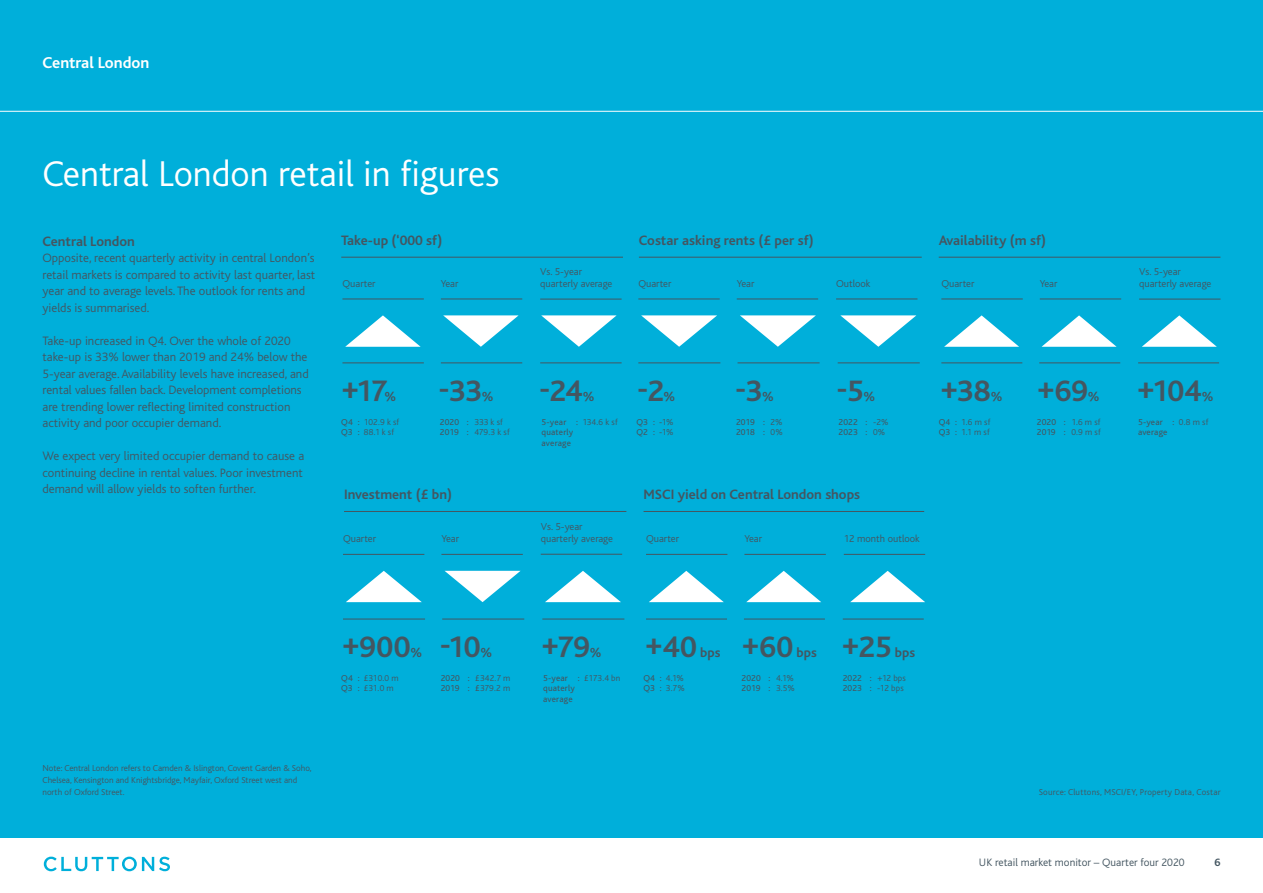
<style>
.page{position:relative;width:1263px;height:893px;background:#fff}
.page>*{position:absolute;margin:0;border:0;box-sizing:border-box;transform-origin:0 0}
.t1{font:300 37.5px "Bliss";color:#fff}
.t2{font:700 30.9px "Bliss";letter-spacing:-.01em;color:#445661}
.t3{font:700 16.5px "Bliss";color:#fff}
.t4{font:700 14.25px "Bliss";color:#445661}
.t5{font:700 13.8px "Bliss";letter-spacing:.01em;color:#445661}
.t6{font:300 12.75px/16.5px "Bliss";color:#445661}
.t7{font:300 11.25px "Bliss";color:#445661}
.t8{font:700 11.25px "Bliss";color:#445661}
.t9{font:300 10.5px/12px "Bliss";color:#445661}
.t10{font:300 9px/10.5px "Bliss";color:#445661}
.t11{font:9px/10.5px "Bliss";letter-spacing:.015em;color:#445661}
.t12{font:300 9px "Bliss";letter-spacing:.02em;color:#445661}
.t13{font:9px/10.5px "Bliss";letter-spacing:-.005em;color:#445661}
.s1{font-weight:400}
.s2{font-weight:300}
</style>
<div class="page">
<div style="left:0;top:0;width:1263px;height:837px;background:#00afda"></div>
<hr style="left:341px;top:257px;width:282px;height:1px;background:#445661">
<hr style="left:939px;top:257px;width:281px;height:1px;background:#445661">
<hr style="left:639px;top:257px;width:283px;height:1px;background:#445661">
<svg style="left:345px;top:315px;width:76px;height:32px"></svg>
<svg style="left:641px;top:315px;width:76px;height:32px"></svg>
<svg style="left:944px;top:315px;width:75px;height:32px"></svg>
<svg style="left:443px;top:315px;width:76px;height:32px"></svg>
<svg style="left:541px;top:315px;width:76px;height:32px"></svg>
<svg style="left:740px;top:315px;width:76px;height:32px"></svg>
<svg style="left:840px;top:315px;width:76px;height:32px"></svg>
<svg style="left:1041px;top:315px;width:75px;height:32px"></svg>
<hr style="left:342px;top:363px;width:82px;height:1px;background:#445661">
<hr style="left:638px;top:363px;width:82px;height:1px;background:#445661">
<hr style="left:941px;top:363px;width:81px;height:1px;background:#445661">
<hr style="left:441px;top:363px;width:81px;height:1px;background:#445661">
<hr style="left:737px;top:363px;width:83px;height:1px;background:#445661">
<hr style="left:1039px;top:363px;width:81px;height:1px;background:#445661">
<hr style="left:540px;top:363px;width:82px;height:1px;background:#445661">
<hr style="left:838px;top:363px;width:82px;height:1px;background:#445661">
<hr style="left:1138px;top:363px;width:81px;height:1px;background:#445661">
<svg style="left:1142px;top:315px;width:75px;height:32px"></svg>
<hr style="left:540px;top:299px;width:82px;height:1px;background:#445661">
<hr style="left:441px;top:299px;width:81px;height:1px;background:#445661">
<hr style="left:342px;top:299px;width:82px;height:1px;background:#445661">
<hr style="left:836px;top:299px;width:81px;height:1px;background:#445661">
<hr style="left:737px;top:299px;width:81px;height:1px;background:#445661">
<hr style="left:638px;top:299px;width:82px;height:1px;background:#445661">
<hr style="left:1040px;top:299px;width:81px;height:1px;background:#445661">
<hr style="left:941px;top:299px;width:82px;height:1px;background:#445661">
<hr style="left:1139px;top:299px;width:81px;height:1px;background:#445661">
<hr style="left:344px;top:511px;width:282px;height:1px;background:#445661">
<hr style="left:643px;top:511px;width:281px;height:1px;background:#445661">
<svg style="left:346px;top:571px;width:76px;height:31px"></svg>
<svg style="left:649px;top:571px;width:75px;height:31px"></svg>
<svg style="left:850px;top:571px;width:75px;height:31px"></svg>
<svg style="left:445px;top:571px;width:76px;height:31px"></svg>
<svg style="left:746px;top:571px;width:75px;height:31px"></svg>
<hr style="left:343px;top:619px;width:82px;height:1px;background:#445661">
<hr style="left:646px;top:619px;width:81px;height:1px;background:#445661">
<hr style="left:442px;top:619px;width:82px;height:1px;background:#445661">
<hr style="left:744px;top:619px;width:81px;height:1px;background:#445661">
<hr style="left:542px;top:619px;width:82px;height:1px;background:#445661">
<hr style="left:843px;top:619px;width:81px;height:1px;background:#445661">
<svg style="left:545px;top:571px;width:76px;height:31px"></svg>
<hr style="left:441px;top:554px;width:82px;height:1px;background:#445661">
<hr style="left:343px;top:554px;width:81px;height:1px;background:#445661">
<hr style="left:844px;top:554px;width:81px;height:1px;background:#445661">
<hr style="left:744px;top:554px;width:82px;height:1px;background:#445661">
<hr style="left:646px;top:554px;width:81px;height:1px;background:#445661">
<hr style="left:541px;top:554px;width:81px;height:1px;background:#445661">
<hr style="left:0;top:111px;width:1263px;height:1px;background:#fff">
<svg style="left:44px;top:857px;width:126px;height:14px"></svg>
<p class="t3" style="left:43px;top:54px;width:108px">Central London</p>
<h1 class="t1" style="left:43px;top:154px;width:458px">Central London retail in figures</h1>
<p class="t4" style="left:43px;top:234px;width:94px">Central London</p>
<p class="t4" style="left:341px;top:233px;width:103px">Take-up (‘000 sf)</p>
<p class="t4" style="left:639px;top:233px;width:176px">Costar asking rents (£ per sf)</p>
<p class="t4" style="left:939px;top:233px;width:109px">Availability (m sf)</p>
<p class="t6" style="left:43px;top:250px;width:274px">Opposite, recent quarterly activity in central London’s retail markets is compared to activity last quarter, last year and to average levels. The outlook for rents and yields is summarised.</p>
<p class="t6" style="left:43px;top:333px;width:268px">Take-up increased in Q4. Over the whole of 2020 take-up is 33% lower than 2019 and 24% below the 5-year average. Availability levels have increased, and rental values fallen back. Development completions are trending lower reflecting limited construction activity and poor occupier demand.</p>
<p class="t6" style="left:43px;top:448px;width:263px;text-align:justify">We expect very limited occupier demand to cause a continuing decline in rental values. Poor investment demand will allow yields to soften further.</p>
<p class="t9" style="left:342px;top:277px;width:35px">Quarter</p>
<p class="t9" style="left:441px;top:277px;width:19px">Year</p>
<p class="t9" style="left:540px;top:278px;width:74px">quarterly average</p>
<p class="t9" style="left:638px;top:277px;width:35px">Quarter</p>
<p class="t9" style="left:737px;top:277px;width:19px">Year</p>
<p class="t9" style="left:836px;top:277px;width:36px">Outlook</p>
<p class="t9" style="left:941px;top:277px;width:35px">Quarter</p>
<p class="t9" style="left:1040px;top:277px;width:19px">Year</p>
<p class="t9" style="left:1139px;top:266px;width:74px">Vs. 5-year quarterly average</p>
<p class="t9" style="left:540px;top:266px;width:43px">Vs. 5-year</p>
<h2 class="t2" style="left:438px;top:375px;width:45px">-33</h2>
<p class="t5" style="left:481px;top:390px;width:14px">%</p>
<h2 class="t2" style="left:539px;top:375px;width:45px">-24</h2>
<p class="t5" style="left:582px;top:390px;width:14px">%</p>
<h2 class="t2" style="left:637px;top:374px;width:29px">-2</h2>
<p class="t5" style="left:663px;top:390px;width:14px">%</p>
<h2 class="t2" style="left:735px;top:374px;width:29px">-3</h2>
<p class="t5" style="left:762px;top:390px;width:14px">%</p>
<h2 class="t2" style="left:836px;top:374px;width:29px">-5</h2>
<p class="t5" style="left:863px;top:390px;width:14px">%</p>
<h2 class="t2" style="left:940px;top:375px;width:52px">+38</h2>
<p class="t5" style="left:990px;top:390px;width:14px">%</p>
<h2 class="t2" style="left:1037px;top:375px;width:53px">+69</h2>
<p class="t5" style="left:1088px;top:390px;width:14px">%</p>
<h2 class="t2" style="left:1137px;top:375px;width:66px">+104</h2>
<p class="t5" style="left:1201px;top:390px;width:14px">%</p>
<p class="t10" style="left:440px;top:417px;width:71px"><span class="s1">2020 :</span> 333 k sf<br><span class="s1">2019 :</span> 479.3 k sf</p>
<p class="t13" style="left:736px;top:417px;width:48px">2019 : <span class="s2">2%<br></span>2018 : <span class="s2">0%</span></p>
<p class="t10" style="left:1037px;top:417px;width:65px"><span class="s1">2020 :</span> 1.6 m sf<br><span class="s1">2019 :</span> 0.9 m sf</p>
<h2 class="t2" style="left:341px;top:375px;width:48px">+17</h2>
<p class="t5" style="left:384px;top:390px;width:14px">%</p>
<p class="t10" style="left:341px;top:417px;width:60px"><span class="s1">Q4 :</span> 102.9 k sf<br><span class="s1">Q3 :</span> 88.1 k sf</p>
<p class="t11" style="left:637px;top:417px;width:38px">Q3 : -<span class="s2">1%<br></span>Q2 : -<span class="s2">1%</span></p>
<p class="t10" style="left:939px;top:417px;width:53px"><span class="s1">Q4 :</span> 1.6 m sf<br><span class="s1">Q3 :</span> 1.1 m sf</p>
<p class="t11" style="left:542px;top:417px;width:78px">5-year : <span class="s2">134.6 k sf </span>quaterly<br>average</p>
<p class="t11" style="left:838px;top:417px;width:51px">2022 : <span class="s2">-2%<br></span>2023 : <span class="s2">0%</span></p>
<p class="t11" style="left:1138px;top:417px;width:72px">5-year : <span class="s2">0.8 m sf </span>average</p>
<p class="t4" style="left:344px;top:487px;width:110px">Investment (£ bn)</p>
<p class="t4" style="left:643px;top:487px;width:218px">MSCI yield on Central London shops</p>
<p class="t9" style="left:541px;top:521px;width:74px">Vs. 5-year quarterly average</p>
<p class="t9" style="left:343px;top:533px;width:35px">Quarter</p>
<p class="t9" style="left:441px;top:533px;width:19px">Year</p>
<p class="t9" style="left:646px;top:533px;width:35px">Quarter</p>
<p class="t9" style="left:744px;top:533px;width:19px">Year</p>
<p class="t9" style="left:844px;top:533px;width:77px">12 month outlook</p>
<p class="t10" style="left:43px;top:762px;width:271px;line-height:12px">Note: Central London refers to Camden &amp; Islington, Covent Garden &amp; Soho,<br>Chelsea, Kensington and Knightsbridge, Mayfair, Oxford Street west and north of Oxford Street.</p>
<h2 class="t2" style="left:342px;top:631px;width:70px">+900</h2>
<p class="t5" style="left:410px;top:646px;width:14px">%</p>
<h2 class="t2" style="left:440px;top:631px;width:42px">-10</h2>
<p class="t5" style="left:480px;top:646px;width:14px">%</p>
<h2 class="t2" style="left:541px;top:631px;width:50px">+79</h2>
<p class="t5" style="left:589px;top:646px;width:14px">%</p>
<h2 class="t2" style="left:645px;top:631px;width:53px">+40</h2>
<p class="t5" style="left:700px;top:646px;width:22px">bps</p>
<h2 class="t2" style="left:741px;top:631px;width:53px">+60</h2>
<p class="t5" style="left:796px;top:646px;width:22px">bps</p>
<h2 class="t2" style="left:842px;top:631px;width:51px">+25</h2>
<p class="t5" style="left:895px;top:646px;width:22px">bps</p>
<p class="t10" style="left:441px;top:673px;width:71px"><span class="s1">2020 :</span> £342.7 m<br><span class="s1">2019 : £</span>379.2 m</p>
<p class="t11" style="left:741px;top:673px;width:55px">2020 : <span class="s2">4.1%<br></span>2019 : <span class="s2">3.5%</span></p>
<p class="t11" style="left:543px;top:673px;width:79px">5-year : <span class="s2">£173.4 bn </span>quaterly<br>average</p>
<p class="t10" style="left:843px;top:673px;width:65px"><span class="s1">2022 :</span> +12 bps<br><span class="s1">2023 :</span> -12 bps</p>
<p class="t10" style="left:341px;top:673px;width:59px"><span class="s1">Q4 :</span> £310.0 m<br><span class="s1">Q3 :</span> £31.0 m</p>
<p class="t10" style="left:643px;top:673px;width:43px"><span class="s1">Q4 :</span> 4.1%<br><span class="s1">Q3 :</span> 3.7%</p>
<p class="t12" style="left:1039px;top:787px;width:183px">Source: Cluttons, MSCI/EY, Property Data, Costar</p>
<p class="t7" style="left:979px;top:857px;width:207px">UK retail market monitor – Quarter four 2020</p>
<p class="t8" style="left:1214px;top:857px;width:8px">6</p>
</div>
